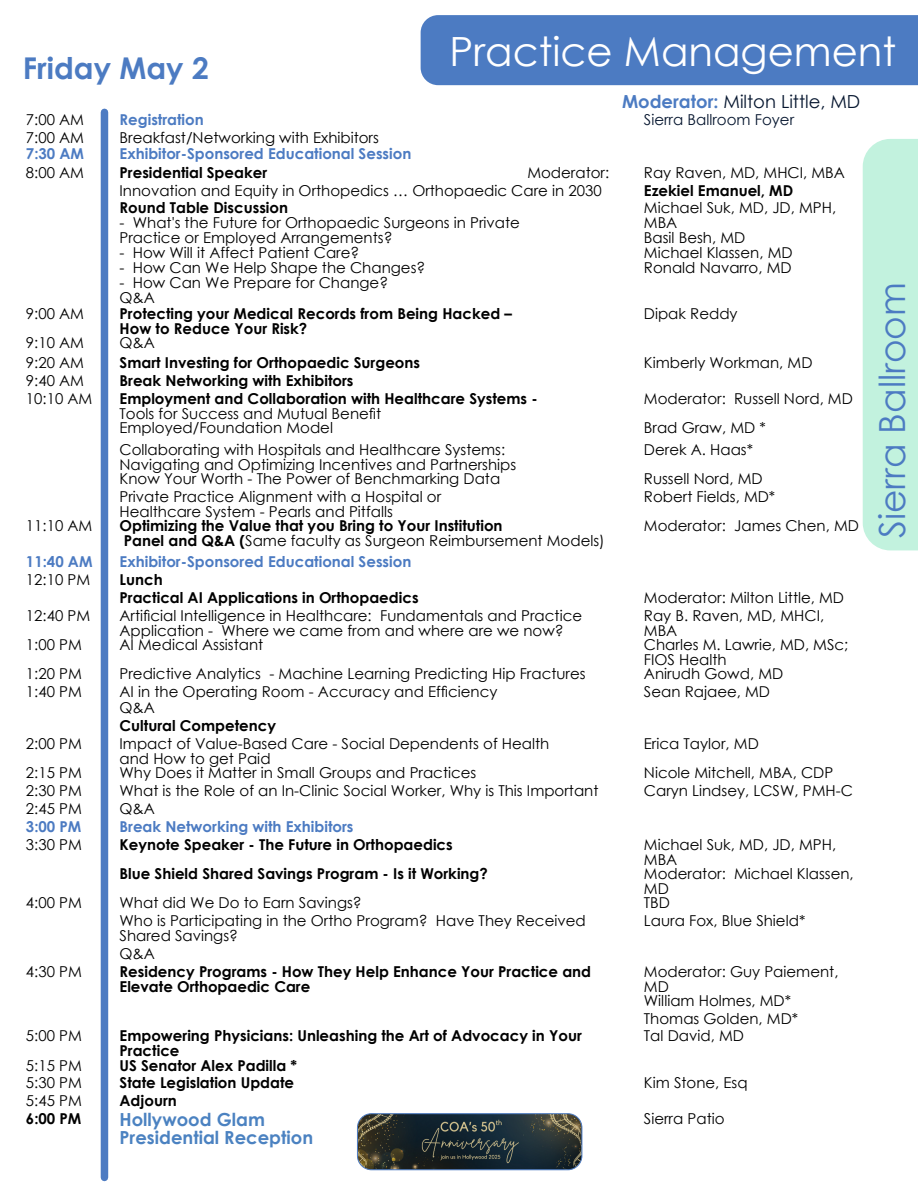
<style>
.page{position:relative;width:918px;height:1188px;background:#fff}
.page>*{position:absolute;margin:0;border:0;box-sizing:border-box;transform-origin:0 0}
.t1{font:40.35px "Century Gothic";color:#fff}
.t2{font:36px "Century Gothic";color:#4c7bc2}
.t3{font:700 30px "Century Gothic";color:#4c7bc2}
.t4{font:700 18px/18px "Century Gothic";color:#4b82c1}
.t5{font:18px "Century Gothic";color:#06162f}
.t6{font:15px/15px "Century Gothic";color:#000}
.t7{font:700 15px/15px "Century Gothic";color:#000}
.t8{font:700 15px "Century Gothic";color:#4c7bc2}
.t9{font:15px "Century Gothic";color:#06162f}
.s1{font-weight:700;color:#4c7bc2}
.s2{font-weight:400}
</style>
<div class="page">
<div style="left:101px;top:112px;width:7px;height:1065px;background:#4d7bc2"></div>
<div style="left:863px;top:139px;width:55px;height:411px;background:#c2f2de"></div>
<div style="left:421px;top:15px;width:497px;height:70px;background:#4c7bc2"></div>
<img style="left:357px;top:1114px;width:225px;height:56px;border-radius:14px">
<div style="left:357px;top:1114px;width:225px;height:56px;border:1px solid #4c7bc2;border-radius:14px"></div>
<h3 class="t3" style="left:23px;top:57px;width:187px">Friday May 2</h3>
<h1 class="t1" style="left:449px;top:36px;width:448px">Practice Management</h1>
<p class="t5" style="left:622px;top:94px;width:240px"><span class="s1">Moderator:</span> Milton Little, MD</p>
<p class="t6" style="left:26px;top:113px;width:60px">7:00 AM</p>
<p class="t8" style="left:120px;top:114px;width:86px">Registration</p>
<p class="t9" style="left:644px;top:114px;width:152px">Sierra Ballroom Foyer</p>
<p class="t6" style="left:26px;top:132px;width:60px">7:00 AM</p>
<p class="t6" style="left:120px;top:132px;width:261px">Breakfast/Networking with Exhibitors</p>
<p class="t8" style="left:26px;top:148px;width:60px">7:30 AM</p>
<p class="t8" style="left:120px;top:148px;width:293px">Exhibitor-Sponsored Educational Session</p>
<p class="t6" style="left:26px;top:166px;width:60px">8:00 AM</p>
<p class="t7" style="left:120px;top:166px;width:149px">Presidential Speaker</p>
<p class="t6" style="left:527px;top:166px;width:83px">Moderator:</p>
<p class="t6" style="left:644px;top:166px;width:203px">Ray Raven, MD, MHCI, MBA</p>
<p class="t6" style="left:120px;top:184px;width:484px">Innovation and Equity in Orthopedics … Orthopaedic Care in 2030</p>
<p class="t7" style="left:644px;top:184px;width:151px">Ezekiel Emanuel, MD</p>
<p class="t7" style="left:120px;top:201px;width:170px">Round Table Discussion</p>
<p class="t6" style="left:120px;top:216px;width:402px">- What's the Future for Orthopaedic Surgeons in Private<br>Practice or Employed Arrangements?</p>
<p class="t6" style="left:120px;top:246px;width:241px">- How Will it Affect Patient Care?</p>
<p class="t6" style="left:120px;top:261px;width:307px">- How Can We Help Shape the Changes?</p>
<p class="t6" style="left:120px;top:276px;width:270px">- How Can We Prepare for Change?<br>Q&amp;A</p>
<p class="t6" style="left:644px;top:201px;width:194px">Michael Suk, MD, JD, MPH,<br>MBA<br>Basil Besh, MD<br>Michael Klassen, MD<br>Ronald Navarro, MD</p>
<p class="t6" style="left:26px;top:307px;width:60px">9:00 AM</p>
<p class="t7" style="left:120px;top:307px;width:394px">Protecting your Medical Records from Being Hacked –<br>How to Reduce Your Risk?</p>
<p class="t6" style="left:644px;top:307px;width:95px">Dipak Reddy</p>
<p class="t6" style="left:26px;top:336px;width:60px">9:10 AM</p>
<p class="t6" style="left:120px;top:336px;width:37px">Q&amp;A</p>
<p class="t6" style="left:26px;top:357px;width:60px">9:20 AM</p>
<p class="t7" style="left:120px;top:357px;width:302px">Smart Investing for Orthopaedic Surgeons</p>
<p class="t6" style="left:644px;top:357px;width:170px">Kimberly Workman, MD</p>
<p class="t6" style="left:26px;top:374px;width:60px">9:40 AM</p>
<p class="t7" style="left:120px;top:374px;width:235px">Break Networking with Exhibitors</p>
<p class="t6" style="left:26px;top:392px;width:68px">10:10 AM</p>
<p class="t7" style="left:120px;top:392px;width:420px">Employment and Collaboration with Healthcare Systems -</p>
<p class="t6" style="left:120px;top:407px;width:263px">Tools for Success and Mutual Benefit</p>
<p class="t6" style="left:644px;top:392px;width:210px">Moderator: Russell Nord, MD</p>
<p class="t6" style="left:120px;top:421px;width:215px">Employed/Foundation Model</p>
<p class="t6" style="left:644px;top:421px;width:123px">Brad Graw, MD *</p>
<p class="t6" style="left:120px;top:443px;width:398px">Collaborating with Hospitals and Healthcare Systems:<br>Navigating and Optimizing Incentives and Partnerships</p>
<p class="t6" style="left:644px;top:443px;width:111px">Derek A. Haas*</p>
<p class="t6" style="left:120px;top:472px;width:382px">Know Your Worth - The Power of Benchmarking Data</p>
<p class="t6" style="left:644px;top:472px;width:120px">Russell Nord, MD</p>
<p class="t6" style="left:120px;top:490px;width:323px">Private Practice Alignment with a Hospital or<br>Healthcare System - Pearls and Pitfalls</p>
<p class="t6" style="left:644px;top:490px;width:133px">Robert Fields, MD*</p>
<p class="t6" style="left:26px;top:519px;width:68px">11:10 AM</p>
<p class="t7" style="left:120px;top:519px;width:487px">Optimizing the Value that you Bring to Your Institution<br>Panel and Q&amp;A (<span class="s2">Same faculty as Surgeon Reimbursement Models)</span></p>
<p class="t6" style="left:644px;top:519px;width:217px">Moderator: James Chen, MD</p>
<p class="t8" style="left:26px;top:556px;width:68px">11:40 AM</p>
<p class="t8" style="left:120px;top:556px;width:293px">Exhibitor-Sponsored Educational Session</p>
<p class="t6" style="left:26px;top:573px;width:66px">12:10 PM</p>
<p class="t7" style="left:120px;top:572px;width:301px;line-height:17.9px">Lunch<br>Practical AI Applications in Orthopaedics</p>
<p class="t6" style="left:644px;top:591px;width:202px">Moderator: Milton Little, MD</p>
<p class="t6" style="left:26px;top:609px;width:66px">12:40 PM</p>
<p class="t6" style="left:120px;top:609px;width:464px">Artificial Intelligence in Healthcare: Fundamentals and Practice<br>Application - Where we came from and where are we now?</p>
<p class="t6" style="left:644px;top:609px;width:182px">Ray B. Raven, MD, MHCI,<br>MBA</p>
<p class="t6" style="left:26px;top:638px;width:57px">1:00 PM</p>
<p class="t6" style="left:120px;top:638px;width:145px">AI Medical Assistant</p>
<p class="t6" style="left:644px;top:638px;width:206px">Charles M. Lawrie, MD, MSc;<br>FIOS Health</p>
<p class="t6" style="left:26px;top:667px;width:57px">1:20 PM</p>
<p class="t6" style="left:120px;top:667px;width:468px">Predictive Analytics - Machine Learning Predicting Hip Fractures</p>
<p class="t6" style="left:644px;top:667px;width:141px">Anirudh Gowd, MD</p>
<p class="t6" style="left:26px;top:685px;width:57px">1:40 PM</p>
<p class="t6" style="left:120px;top:685px;width:379px">AI in the Operating Room - Accuracy and Efficiency</p>
<p class="t6" style="left:644px;top:685px;width:128px">Sean Rajaee, MD</p>
<p class="t6" style="left:120px;top:702px;width:37px">Q&amp;A</p>
<p class="t7" style="left:120px;top:719px;width:158px">Cultural Competency</p>
<p class="t6" style="left:26px;top:737px;width:57px">2:00 PM</p>
<p class="t6" style="left:120px;top:737px;width:431px">Impact of Value-Based Care - Social Dependents of Health and How to get Paid</p>
<p class="t6" style="left:644px;top:737px;width:116px">Erica Taylor, MD</p>
<p class="t6" style="left:26px;top:766px;width:57px">2:15 PM</p>
<p class="t6" style="left:120px;top:766px;width:358px">Why Does it Matter in Small Groups and Practices</p>
<p class="t6" style="left:644px;top:766px;width:191px">Nicole Mitchell, MBA, CDP</p>
<p class="t6" style="left:26px;top:784px;width:57px">2:30 PM</p>
<p class="t6" style="left:120px;top:784px;width:480px">What is the Role of an In-Clinic Social Worker, Why is This Important</p>
<p class="t6" style="left:644px;top:784px;width:210px">Caryn Lindsey, LCSW, PMH-C</p>
<p class="t6" style="left:26px;top:802px;width:57px">2:45 PM</p>
<p class="t6" style="left:120px;top:802px;width:37px">Q&amp;A</p>
<p class="t8" style="left:26px;top:820px;width:57px">3:00 PM</p>
<p class="t8" style="left:120px;top:820px;width:235px">Break Networking with Exhibitors</p>
<p class="t6" style="left:26px;top:838px;width:57px">3:30 PM</p>
<p class="t7" style="left:120px;top:838px;width:335px">Keynote Speaker - The Future in Orthopaedics</p>
<p class="t6" style="left:644px;top:838px;width:194px">Michael Suk, MD, JD, MPH,<br>MBA</p>
<p class="t7" style="left:120px;top:867px;width:370px">Blue Shield Shared Savings Program - Is it Working?</p>
<p class="t6" style="left:644px;top:867px;width:211px">Moderator: Michael Klassen,<br>MD</p>
<p class="t6" style="left:26px;top:896px;width:57px">4:00 PM</p>
<p class="t6" style="left:120px;top:896px;width:244px">What did We Do to Earn Savings?</p>
<p class="t6" style="left:644px;top:896px;width:28px">TBD</p>
<p class="t6" style="left:120px;top:914px;width:468px">Who is Participating in the Ortho Program? Have They Received<br>Shared Savings?</p>
<p class="t6" style="left:644px;top:914px;width:163px">Laura Fox, Blue Shield*</p>
<p class="t6" style="left:120px;top:947px;width:37px">Q&amp;A</p>
<p class="t6" style="left:26px;top:965px;width:57px">4:30 PM</p>
<p class="t7" style="left:120px;top:965px;width:473px">Residency Programs - How They Help Enhance Your Practice and<br>Elevate Orthopaedic Care</p>
<p class="t6" style="left:644px;top:965px;width:196px;line-height:14.5px">Moderator: Guy Paiement,<br>MD<br>William Holmes, MD*</p>
<p class="t6" style="left:644px;top:1012px;width:156px">Thomas Golden, MD*</p>
<p class="t6" style="left:26px;top:1030px;width:57px">5:00 PM</p>
<p class="t7" style="left:120px;top:1030px;width:464px">Empowering Physicians: Unleashing the Art of Advocacy in Your<br>Practice</p>
<p class="t6" style="left:644px;top:1030px;width:102px">Tal David, MD</p>
<p class="t6" style="left:26px;top:1059px;width:57px">5:15 PM</p>
<p class="t7" style="left:120px;top:1059px;width:179px">US Senator Alex Padilla *</p>
<p class="t6" style="left:26px;top:1077px;width:57px">5:30 PM</p>
<p class="t7" style="left:120px;top:1077px;width:176px">State Legislation Update</p>
<p class="t6" style="left:644px;top:1077px;width:105px">Kim Stone, Esq</p>
<p class="t6" style="left:26px;top:1095px;width:57px">5:45 PM</p>
<p class="t7" style="left:120px;top:1095px;width:59px">Adjourn</p>
<p class="t7" style="left:26px;top:1113px;width:57px">6:00 PM</p>
<p class="t4" style="left:120px;top:1113px;width:195px">Hollywood Glam<br>Presidential Reception</p>
<p class="t6" style="left:644px;top:1113px;width:82px">Sierra Patio</p>
<h2 class="t2" style="left:878px;top:538px;width:258px;rotate:-90deg">Sierra Ballroom</h2>
</div>
